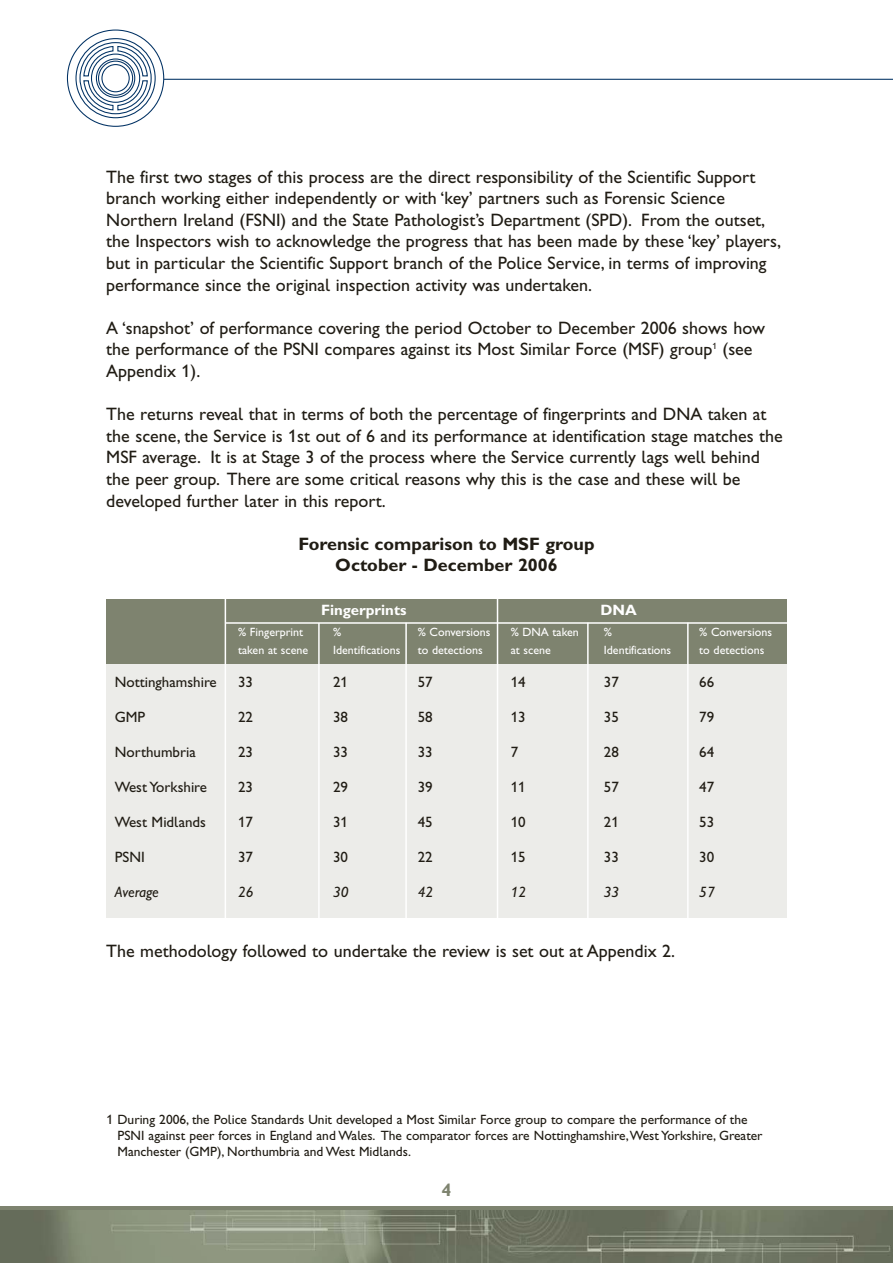
<style>
.page{position:relative;width:893px;height:1263px;background:#fff}
.page>*{position:absolute;margin:0;border:0;box-sizing:border-box;transform-origin:0 0}
.t1{font:18px/21.6px "Gill Sans Hta";color:#201c14}
.t2{font:18px/21.6px "Gill Sans Hta Bold Plain";color:#201c14;text-align:center}
.t3{font:18px "Gill Sans Hta Bold Plain";color:#7e836f}
.t4{font:15px "Gill Sans Hta";color:#201c14}
.t5{font:italic 15px "Gill Sans Hta";color:#201c14}
.t6{font:15px "Gill Sans Hta Bold Plain";color:#fff}
.t7{font:13.5px/16.2px "Gill Sans Hta";color:#201c14}
.t8{font:12px "Gill Sans Hta";color:#fff}
</style>
<div class="page">
<div style="left:106px;top:663px;width:681px;height:255px;background:#ecece9"></div>
<div style="left:106px;top:599px;width:681px;height:64px;background:#7e836f"></div>
<hr style="left:164px;top:79px;width:729px;height:1px;background:#003163">
<div style="left:79px;top:42px;width:73px;height:72px;border:1px solid #003163;border-radius:50%"></div>
<div style="left:75px;top:38px;width:81px;height:80px;border:1px solid #003163;border-radius:50%"></div>
<svg style="left:83px;top:45px;width:65px;height:66px"></svg>
<svg style="left:0;top:1206px;width:893px;height:5px;background:#7c826e"></svg>
<img style="left:0;top:1211px;width:893px;height:52px">
<hr style="left:225px;top:593px;width:1px;height:331px;background:#fff">
<hr style="left:318px;top:623px;width:2px;height:303px;background:#fff">
<hr style="left:405px;top:623px;width:2px;height:311px;background:#fff">
<hr style="left:497px;top:594px;width:1px;height:331px;background:#fff">
<hr style="left:587px;top:623px;width:2px;height:299px;background:#fff">
<hr style="left:687px;top:623px;width:2px;height:303px;background:#fff">
<hr style="left:225px;top:622px;width:570px;height:2px;background:#fff">
<p class="t1" style="left:106px;top:167px;width:676px">The first two stages of this process are the direct responsibility of the Scientific Support branch working either independently or with ‘key’ partners such as Forensic Science Northern Ireland (FSNI) and the State Pathologist’s Department (SPD). From the outset, the Inspectors wish to acknowledge the progress that has been made by these ‘key’ players, but in particular the Scientific Support branch of the Police Service, in terms of improving performance since the original inspection activity was undertaken.</p>
<p class="t1" style="left:106px;top:319px;width:660px">A ‘snapshot’ of performance covering the period October to December 2006 shows how the performance of the PSNI compares against its Most Similar Force (MSF) group<sup>1</sup> (see<br>Appendix 1).</p>
<p class="t1" style="left:106px;top:405px;width:678px">The returns reveal that in terms of both the percentage of fingerprints and DNA taken at the scene, the Service is 1st out of 6 and its performance at identification stage matches the MSF average. It is at Stage 3 of the process where the Service currently lags well behind the peer group. There are some critical reasons why this is the case and these will be developed further later in this report.</p>
<p class="t2" style="left:298px;top:535px;width:298px">Forensic comparison to MSF group<br>October - December 2006</p>
<p class="t6" style="left:321px;top:604px;width:87px">Fingerprints</p>
<p class="t6" style="left:600px;top:604px;width:38px">DNA</p>
<p class="t8" style="left:238px;top:628px;width:67px">% Fingerprint</p>
<p class="t8" style="left:333px;top:628px;width:10px">%</p>
<p class="t8" style="left:418px;top:628px;width:74px">% Conversions</p>
<p class="t8" style="left:511px;top:628px;width:70px">% DNA taken</p>
<p class="t8" style="left:604px;top:628px;width:10px">%</p>
<p class="t8" style="left:699px;top:628px;width:74px">% Conversions</p>
<p class="t8" style="left:238px;top:645px;width:72px">taken at scene</p>
<p class="t8" style="left:333px;top:645px;width:69px">Identifications</p>
<p class="t8" style="left:418px;top:645px;width:67px">to detections</p>
<p class="t8" style="left:511px;top:645px;width:42px">at scene</p>
<p class="t8" style="left:604px;top:645px;width:69px">Identifications</p>
<p class="t8" style="left:699px;top:645px;width:67px">to detections</p>
<p class="t4" style="left:115px;top:677px;width:104px">Nottinghamshire</p>
<p class="t4" style="left:238px;top:677px;width:16px">33</p>
<p class="t4" style="left:333px;top:677px;width:16px">21</p>
<p class="t4" style="left:418px;top:677px;width:16px">57</p>
<p class="t4" style="left:511px;top:677px;width:16px">14</p>
<p class="t4" style="left:604px;top:677px;width:16px">37</p>
<p class="t4" style="left:699px;top:677px;width:16px">66</p>
<p class="t4" style="left:115px;top:712px;width:32px">GMP</p>
<p class="t4" style="left:238px;top:712px;width:16px">22</p>
<p class="t4" style="left:333px;top:712px;width:16px">38</p>
<p class="t4" style="left:418px;top:712px;width:16px">58</p>
<p class="t4" style="left:511px;top:712px;width:16px">13</p>
<p class="t4" style="left:604px;top:712px;width:16px">35</p>
<p class="t4" style="left:699px;top:712px;width:16px">79</p>
<p class="t4" style="left:115px;top:747px;width:82px">Northumbria</p>
<p class="t4" style="left:238px;top:747px;width:16px">23</p>
<p class="t4" style="left:333px;top:747px;width:16px">33</p>
<p class="t4" style="left:418px;top:747px;width:16px">33</p>
<p class="t4" style="left:511px;top:747px;width:9px">7</p>
<p class="t4" style="left:604px;top:747px;width:16px">28</p>
<p class="t4" style="left:699px;top:747px;width:16px">64</p>
<p class="t4" style="left:115px;top:782px;width:94px">West Yorkshire</p>
<p class="t4" style="left:238px;top:782px;width:16px">23</p>
<p class="t4" style="left:333px;top:782px;width:16px">29</p>
<p class="t4" style="left:418px;top:782px;width:16px">39</p>
<p class="t4" style="left:511px;top:782px;width:16px">11</p>
<p class="t4" style="left:604px;top:782px;width:16px">57</p>
<p class="t4" style="left:699px;top:782px;width:16px">47</p>
<p class="t4" style="left:115px;top:817px;width:93px">West Midlands</p>
<p class="t4" style="left:238px;top:817px;width:16px">17</p>
<p class="t4" style="left:333px;top:817px;width:16px">31</p>
<p class="t4" style="left:418px;top:817px;width:16px">45</p>
<p class="t4" style="left:511px;top:817px;width:16px">10</p>
<p class="t4" style="left:604px;top:817px;width:16px">21</p>
<p class="t4" style="left:699px;top:817px;width:16px">53</p>
<p class="t4" style="left:115px;top:852px;width:31px">PSNI</p>
<p class="t4" style="left:238px;top:852px;width:16px">37</p>
<p class="t4" style="left:333px;top:852px;width:16px">30</p>
<p class="t4" style="left:418px;top:852px;width:16px">22</p>
<p class="t4" style="left:511px;top:852px;width:16px">15</p>
<p class="t4" style="left:604px;top:852px;width:16px">33</p>
<p class="t4" style="left:699px;top:852px;width:16px">30</p>
<p class="t5" style="left:115px;top:887px;width:46px">Average</p>
<p class="t5" style="left:238px;top:887px;width:17px">26</p>
<p class="t5" style="left:333px;top:887px;width:17px">30</p>
<p class="t5" style="left:418px;top:887px;width:17px">42</p>
<p class="t5" style="left:511px;top:887px;width:17px">12</p>
<p class="t5" style="left:604px;top:887px;width:17px">33</p>
<p class="t5" style="left:699px;top:887px;width:17px">57</p>
<p class="t1" style="left:106px;top:942px;width:570px">The methodology followed to undertake the review is set out at Appendix 2.</p>
<p class="t7" style="left:117px;top:1112px;width:647px;text-indent:-11px">1 During 2006, the Police Standards Unit developed a Most Similar Force group to compare the performance of the<br>PSNI against peer forces in England and Wales. The comparator forces are Nottinghamshire,West Yorkshire, Greater<br>Manchester (GMP), Northumbria and West Midlands.</p>
<p class="t3" style="left:441px;top:1184px;width:11px">4</p>
</div>
